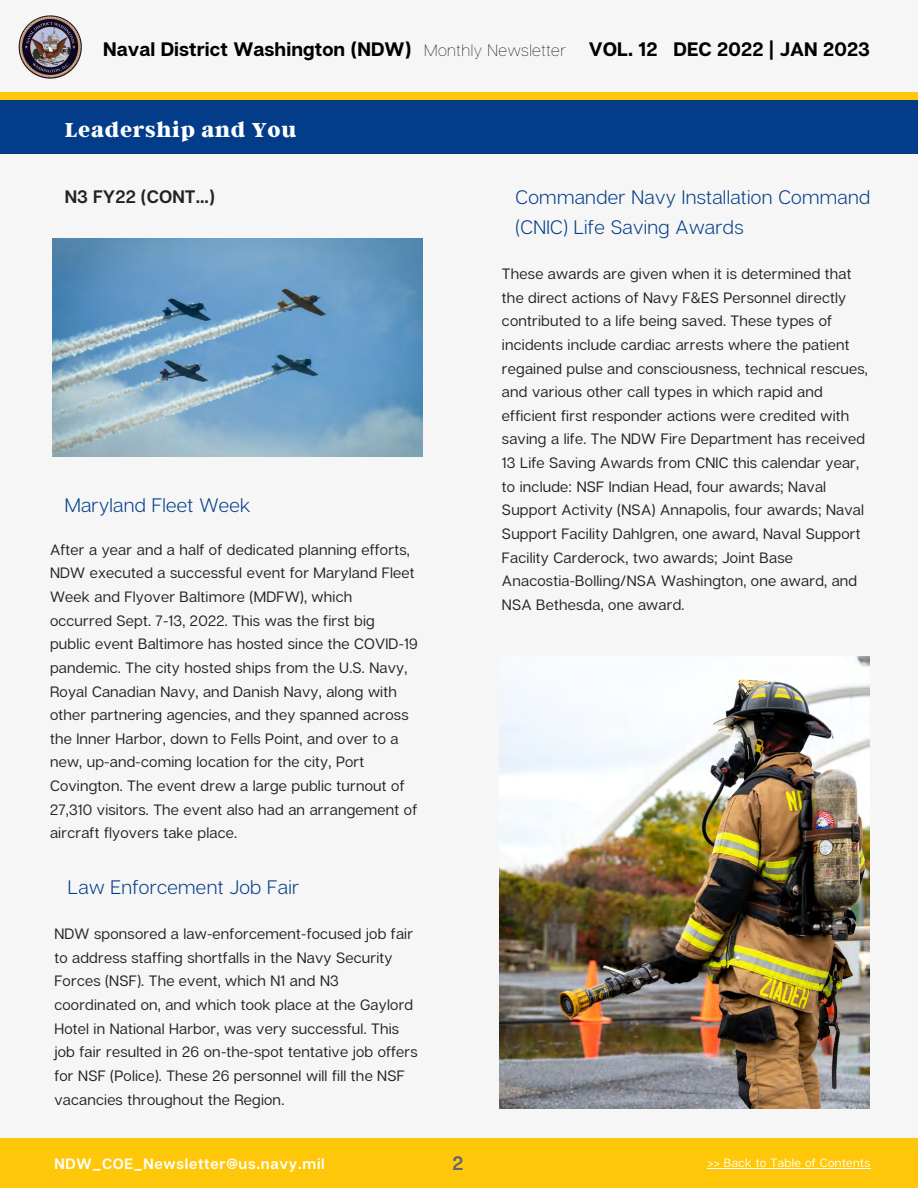
<style>
.page{position:relative;width:918px;height:1188px;background:#f6f6f6}
.page>*{position:absolute;margin:0;border:0;box-sizing:border-box;transform-origin:0 0}
.t1{font:800 22.5px "Argent CF";letter-spacing:.03em;color:#fff}
.t2{font:300 19.5px/30.3px "Articulat CF";letter-spacing:.015em;color:#033d89}
.t3{font:700 19.5px "Articulat CF";letter-spacing:.005em;color:#000}
.t4{font:600 19.5px "Articulat CF";color:#65656a}
.t5{font:600 18px "Articulat CF";letter-spacing:.005em;color:#222}
.t6{font:15px/23.5px "Articulat CF";letter-spacing:.015em;color:#222}
.t7{font:600 15px "Articulat CF";letter-spacing:.05em;color:#fff}
.t8{font:12px "Articulat CF";letter-spacing:.03em;color:#fff}
.s1{font-weight:100;font-size:16.5px}
</style>
<div class="page">
<img style="left:18px;top:15px;width:64px;height:64px">
<div style="left:0;top:100px;width:918px;height:54px;background:#033d89"></div>
<div style="left:0;top:92px;width:918px;height:8px;background:#ffc709"></div>
<div style="left:0;top:1139px;width:918px;height:49px;background:#ffc709"></div>
<img style="left:500px;top:656px;width:370px;height:453px">
<img style="left:52px;top:238px;width:370px;height:218px">
<hr style="left:707px;top:1168px;width:164px;height:1px;background:#fff">
<h2 class="t3" style="left:103px;top:37px;width:465px">Naval District Washington (NDW) <span class="s1">Monthly Newsletter</span></h2>
<h2 class="t3" style="left:589px;top:37px;width:283px">VOL. 12 DEC 2022 | JAN 2023</h2>
<h1 class="t1" style="left:65px;top:115px;width:233px">Leadership and You</h1>
<p class="t5" style="left:65px;top:185px;width:152px">N3 FY22 (CONT...)</p>
<h2 class="t2" style="left:65px;top:489px;width:187px">Maryland Fleet Week</h2>
<p class="t6" style="left:50px;top:537px;width:369px">After a year and a half of dedicated planning efforts, NDW executed a successful event for Maryland Fleet Week and Flyover Baltimore (MDFW), which occurred Sept. 7-13, 2022. This was the first big public event Baltimore has hosted since the COVID-19 pandemic. The city hosted ships from the U.S. Navy, Royal Canadian Navy, and Danish Navy, along with other partnering agencies, and they spanned across the Inner Harbor, down to Fells Point, and over to a new, up-and-coming location for the city, Port Covington. The event drew a large public turnout of 27,310 visitors. The event also had an arrangement of aircraft flyovers take place.</p>
<h2 class="t2" style="left:68px;top:872px;width:233px">Law Enforcement Job Fair</h2>
<p class="t6" style="left:54px;top:922px;width:365px">NDW sponsored a law-enforcement-focused job fair to address staffing shortfalls in the Navy Security Forces (NSF). The event, which N1 and N3 coordinated on, and which took place at the Gaylord Hotel in National Harbor, was very successful. This job fair resulted in 26 on-the-spot tentative job offers for NSF (Police). These 26 personnel will fill the NSF vacancies throughout the Region.</p>
<h2 class="t2" style="left:516px;top:181px;width:356px">Commander Navy Installation Command (CNIC) Life Saving Awards</h2>
<p class="t6" style="left:502px;top:261px;width:367px">These awards are given when it is determined that the direct actions of Navy F&amp;ES Personnel directly contributed to a life being saved. These types of incidents include cardiac arrests where the patient regained pulse and consciousness, technical rescues, and various other call types in which rapid and efficient first responder actions were credited with saving a life. The NDW Fire Department has received 13 Life Saving Awards from CNIC this calendar year, to include: NSF Indian Head, four awards; Naval Support Activity (NSA) Annapolis, four awards; Naval Support Facility Dahlgren, one award, Naval Support Facility Carderock, two awards; Joint Base Anacostia-Bolling/NSA Washington, one award, and NSA Bethesda, one award.</p>
<h2 class="t4" style="left:452px;top:1151px;width:13px">2</h2>
<p class="t7" style="left:54px;top:1154px;width:272px">NDW_COE_Newsletter@us.navy.mil</p>
<p class="t8" style="left:707px;top:1155px;width:164px">&gt;&gt; Back to Table of Contents</p>
</div>
